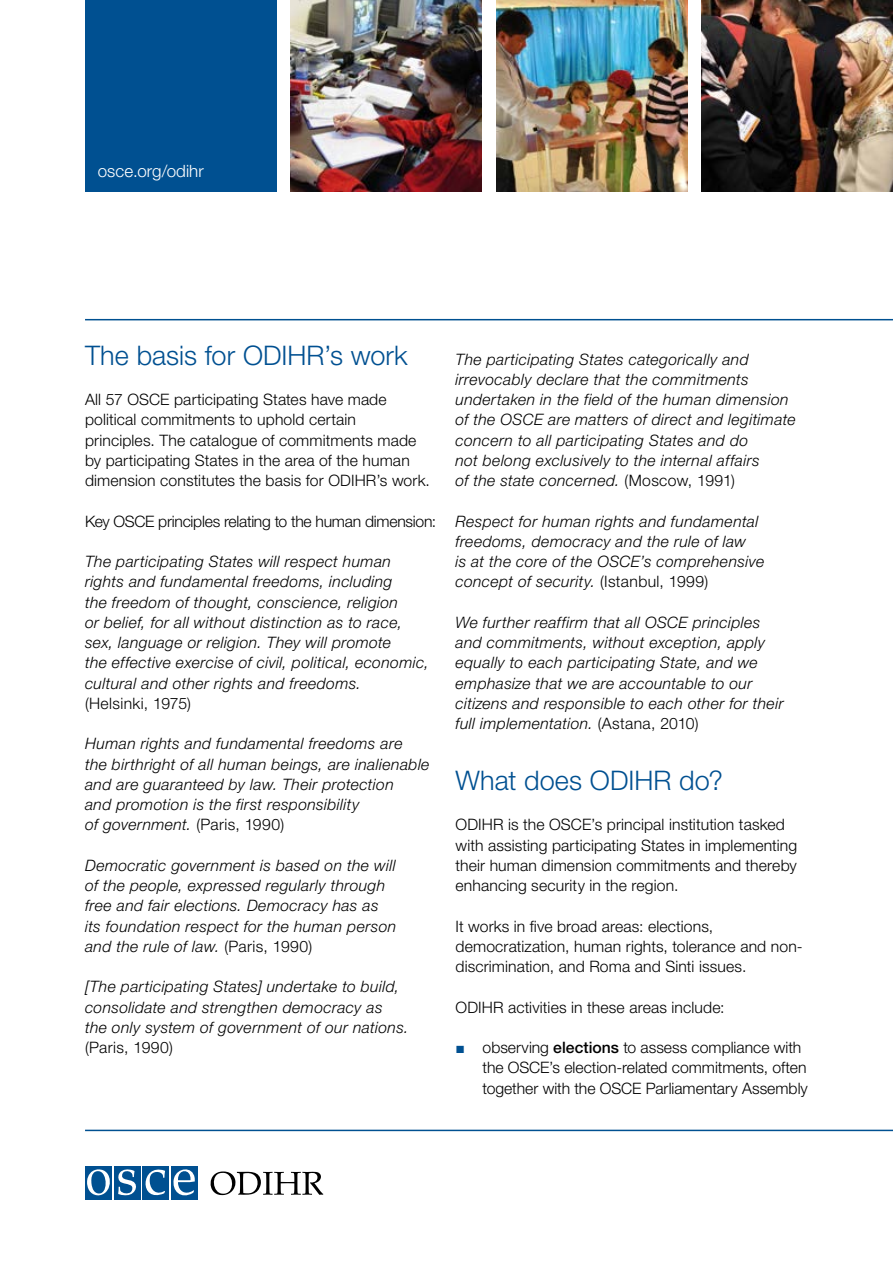
<style>
.page{position:relative;width:893px;height:1263px;background:#fff}
.page>*{position:absolute;margin:0;border:0;box-sizing:border-box;transform-origin:0 0}
.t1{font:300 27px "Helvetica Neue LT Pro";color:#005091}
.t2{font:300 16.95px "Helvetica Neue LT Pro";letter-spacing:.005em;color:#fff}
.t3{font:italic 300 15.75px/20.2px "Helvetica Neue LT Pro";letter-spacing:.025em;color:#000}
.t4{font:300 15.75px/20.2px "Helvetica Neue LT Pro";letter-spacing:.005em;color:#000}
.t5{font:300 15.75px "Helvetica Neue LT Pro";letter-spacing:-.015em;color:#000}
.t6{font:300 15.75px "Helvetica Neue LT Pro";letter-spacing:.025em;color:#000}
.s1{font-style:normal}
.s2{font-family:"Times New Roman";font-weight:400;color:#005091}
.s3{font-weight:500}
</style>
<div class="page">
<hr style="left:85px;top:319px;width:808px;height:1px;background:#005091">
<hr style="left:85px;top:1130px;width:808px;height:1px;background:#005091">
<div style="left:85px;top:0;width:191px;height:191px;background:#005091"></div>
<div style="left:142px;top:1166px;width:27px;height:33px;background:#005091"></div>
<div style="left:85px;top:1166px;width:27px;height:33px;background:#005091"></div>
<svg style="left:87px;top:1166px;width:78px;height:34px"></svg>
<div style="left:171px;top:1166px;width:27px;height:33px;background:#005091"></div>
<svg style="left:172px;top:1169px;width:23px;height:31px"></svg>
<svg style="left:210px;top:1171px;width:113px;height:24px"></svg>
<img style="left:496px;top:0;width:191px;height:191px">
<img style="left:702px;top:0;width:191px;height:191px">
<img style="left:291px;top:0;width:191px;height:191px">
<p class="t2" style="left:98px;top:161px;width:107px">osce.org/odihr</p>
<h1 class="t1" style="left:85px;top:338px;width:324px">The basis for ODIHR’s work</h1>
<p class="t4" style="left:85px;top:389px;width:346px">All 57 OSCE participating States have made political commitments to uphold certain<br>principles. The catalogue of commitments made by participating States in the area of the human dimension constitutes the basis for ODIHR’s work.</p>
<p class="t5" style="left:85px;top:511px;width:353px">Key OSCE principles relating to the human dimension:</p>
<p class="t3" style="left:85px;top:551px;width:345px">The participating States will respect human rights and fundamental freedoms, including<br>the freedom of thought, conscience, religion<br>or belief, for all without distinction as to race, sex, language or religion. They will promote<br>the effective exercise of civil, political, economic, cultural and other rights and freedoms.</p>
<p class="t6" style="left:85px;top:694px;width:108px">(Helsinki, 1975)</p>
<p class="t3" style="left:85px;top:733px;width:346px">Human rights and fundamental freedoms are<br>the birthright of all human beings, are inalienable and are guaranteed by law. Their protection<br>and promotion is the first responsibility<br>of government. <span class="s1">(Paris, 1990)</span></p>
<p class="t3" style="left:85px;top:855px;width:313px">Democratic government is based on the will of the people, expressed regularly through free and fair elections. Democracy has as its foundation respect for the human person and the rule of law. <span class="s1">(Paris, 1990)</span></p>
<p class="t3" style="left:85px;top:976px;width:325px">[The participating States] undertake to build, consolidate and strengthen democracy as the only system of government of our nations.</p>
<p class="t6" style="left:85px;top:1038px;width:89px">(Paris, 1990)</p>
<p class="t3" style="left:455px;top:349px;width:342px">The participating States categorically and irrevocably declare that the commitments undertaken in the field of the human dimension of the OSCE are matters of direct and legitimate concern to all participating States and do<br>not belong exclusively to the internal affairs<br>of the state concerned. <span class="s1">(Moscow, 1991)</span></p>
<p class="t3" style="left:455px;top:511px;width:310px">Respect for human rights and fundamental freedoms, democracy and the rule of law<br>is at the core of the OSCE’s comprehensive concept of security. <span class="s1">(Istanbul, 1999)</span></p>
<p class="t3" style="left:455px;top:612px;width:330px">We further reaffirm that all OSCE principles and commitments, without exception, apply equally to each participating State, and we emphasize that we are accountable to our citizens and responsible to each other for their full implementation. <span class="s1">(Astana, 2010)</span></p>
<h1 class="t1" style="left:455px;top:764px;width:269px">What does ODIHR do?</h1>
<p class="t4" style="left:455px;top:814px;width:343px">ODIHR is the OSCE’s principal institution tasked with assisting participating States in implementing their human dimension commitments and thereby enhancing security in the region.</p>
<p class="t4" style="left:455px;top:915px;width:349px">It works in five broad areas: elections, democratization, human rights, tolerance and non&shy;discrimination, and Roma and Sinti issues.</p>
<p class="t4" style="left:455px;top:996px;width:271px">ODIHR activities in these areas include:</p>
<p class="t4" style="left:482px;top:1037px;width:327px;text-indent:-27px"><span class="s2">■</span> observing <span class="s3">elections</span> to assess compliance with the OSCE’s election-related commitments, often together with the OSCE Parliamentary Assembly</p>
</div>
